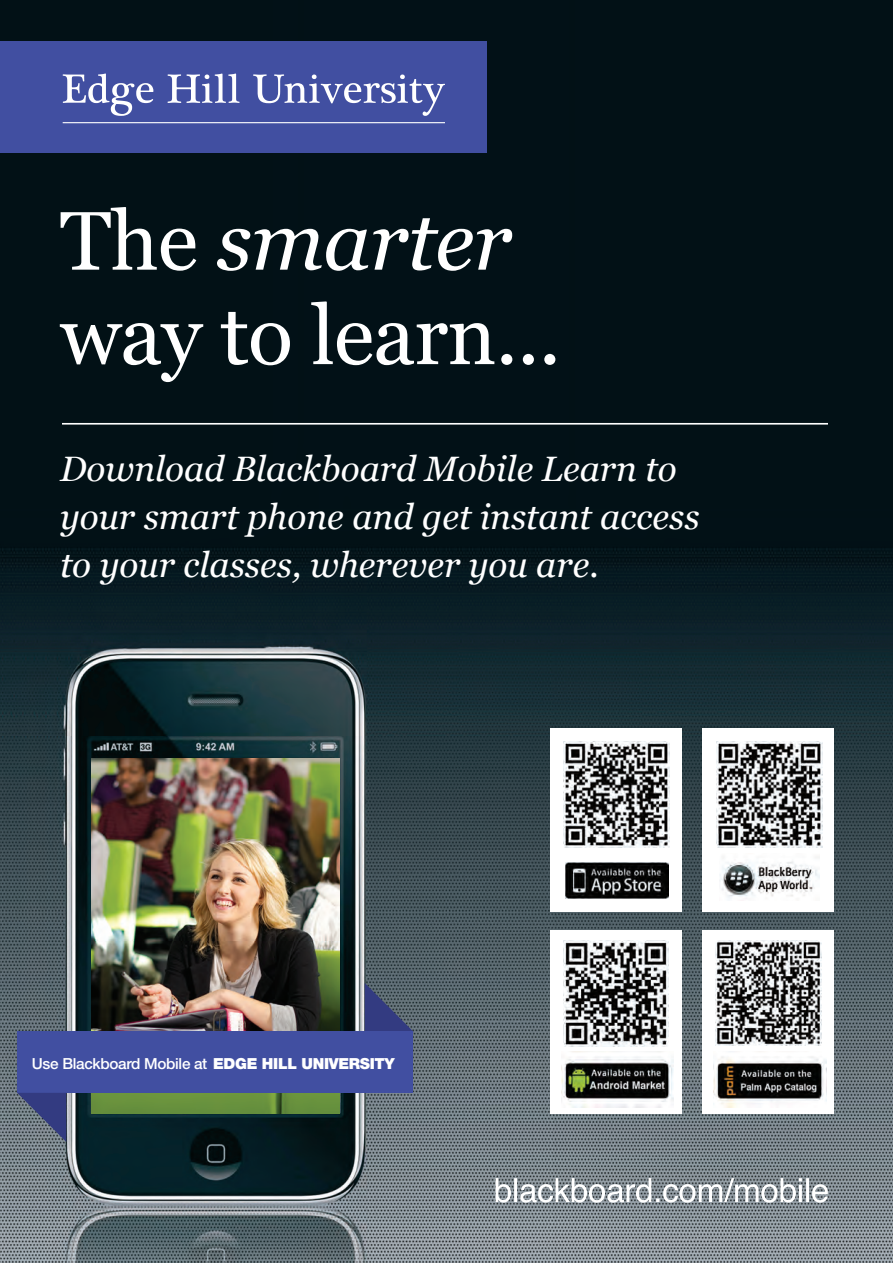
<style>
.page{position:relative;width:893px;height:1263px;background:#fff}
.page>*{position:absolute;margin:0;border:0;box-sizing:border-box;transform-origin:0 0}
.t1{font:82.95px/94.5px "Georgia";letter-spacing:-.01em;color:#fff}
.t2{font:italic 35.25px/47.8px "Georgia";color:#fff}
.t3{font:500 15.3px "Helvetica Neue";letter-spacing:-.02em;color:#fff}
.s1{font-style:italic}
.s2{font-weight:900}
</style>
<div class="page">
<img style="left:0;top:0;width:893px;height:1263px">
<div style="left:550px;top:728px;width:132px;height:184px;background:#fff"></div>
<div style="left:703px;top:728px;width:131px;height:184px;background:#fff"></div>
<div style="left:550px;top:929px;width:132px;height:184px;background:#fff"></div>
<div style="left:703px;top:929px;width:131px;height:184px;background:#fff"></div>
<img style="left:564px;top:742px;width:105px;height:106px">
<img style="left:563px;top:941px;width:106px;height:105px">
<img style="left:716px;top:742px;width:106px;height:106px">
<img style="left:716px;top:940px;width:106px;height:106px">
<img style="left:566px;top:863px;width:102px;height:35px">
<img style="left:561px;top:1051px;width:112px;height:56px">
<img style="left:720px;top:857px;width:99px;height:42px">
<img style="left:714px;top:1051px;width:112px;height:56px">
<img style="left:92px;top:758px;width:248px;height:355px">
<hr style="left:62px;top:423px;width:766px;height:2px;background:#fff">
<div style="left:0;top:42px;width:486px;height:111px;background:#414fa1"></div>
<svg style="left:63px;top:73px;width:90px;height:43px"></svg>
<svg style="left:168px;top:74px;width:72px;height:29px"></svg>
<svg style="left:253px;top:74px;width:192px;height:42px"></svg>
<hr style="left:63px;top:122px;width:382px;height:1px;background:#fff">
<svg style="left:365px;top:983px;width:49px;height:49px;background:#455075"></svg>
<div style="left:17px;top:1031px;width:396px;height:62px;background:#414fa1"></div>
<svg style="left:17px;top:1093px;width:49px;height:49px;background:#515b80"></svg>
<svg style="left:496px;top:1178px;width:332px;height:25px"></svg>
<h1 class="t1" style="left:60px;top:194px;width:502px">The <span class="s1">smarter </span>way to learn...</h1>
<p class="t2" style="left:60px;top:445px;width:641px">Download Blackboard Mobile Learn to your smart phone and get instant access to your classes, wherever you are.</p>
<p class="t3" style="left:32px;top:1055px;width:364px">Use Blackboard Mobile at <span class="s2">EDGE HILL UNIVERSITY</span></p>
</div>
